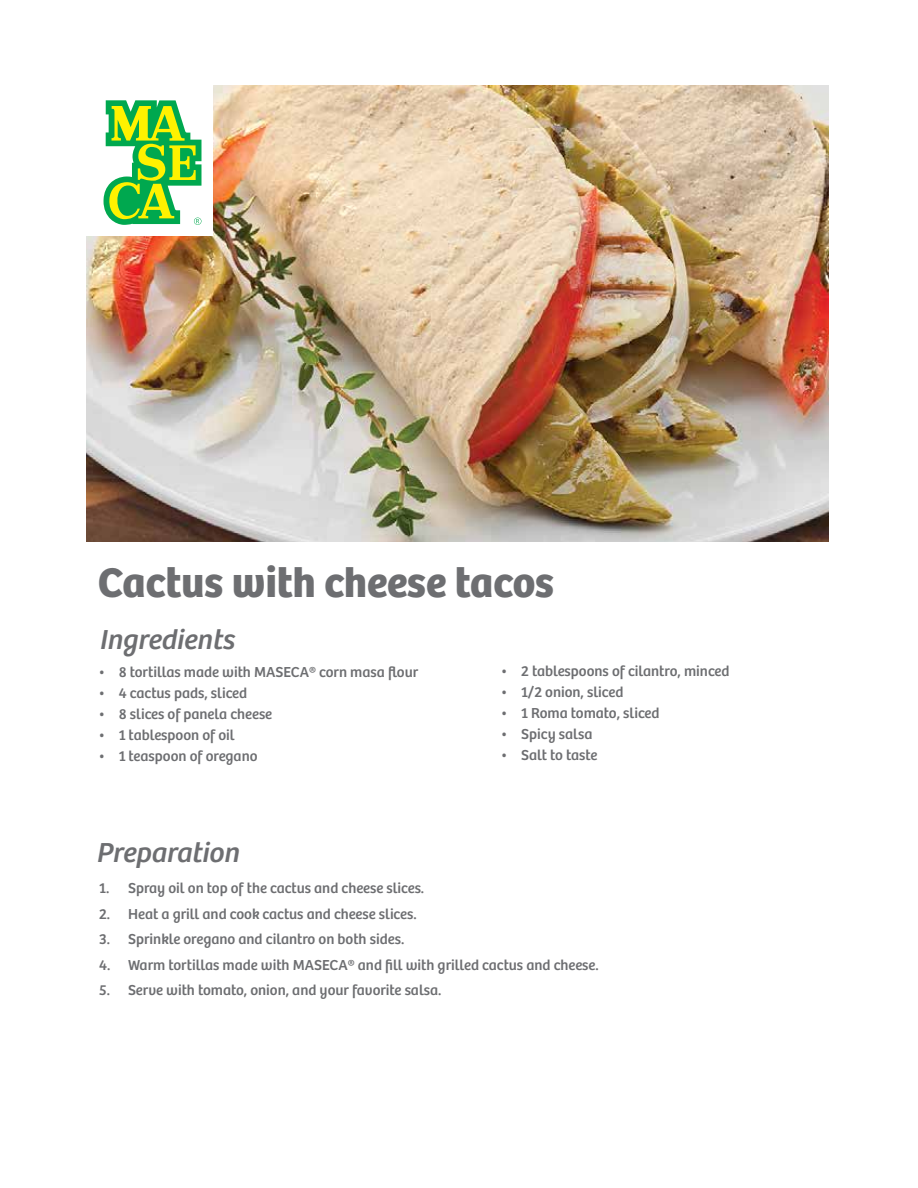
<style>
.page{position:relative;width:918px;height:1188px;background:#fff}
.page>*{position:absolute;margin:0;border:0;box-sizing:border-box;transform-origin:0 0}
.t1{font:700 43.05px "Bree";color:#6d6e71}
.t2{font:italic 28.5px "Bree";color:#6d6e71}
.t3{font:15px "Bree";color:#6d6e71}
</style>
<div class="page">
<img style="left:86px;top:85px;width:742px;height:457px">
<div style="left:86px;top:85px;width:127px;height:151px;background:#fff"></div>
<svg style="left:103px;top:100px;width:99px;height:125px"></svg>
<h1 class="t1" style="left:98px;top:556px;width:458px">Cactus with cheese tacos</h1>
<h2 class="t2" style="left:99px;top:623px;width:136px">Ingredients</h2>
<p class="t3" style="left:98px;top:663px;width:322px">• 8 tortillas made with MASECA® corn masa flour</p>
<p class="t3" style="left:98px;top:684px;width:151px">• 4 cactus pads, sliced</p>
<p class="t3" style="left:98px;top:705px;width:176px">• 8 slices of panela cheese</p>
<p class="t3" style="left:98px;top:726px;width:138px">• 1 tablespoon of oil</p>
<p class="t3" style="left:98px;top:747px;width:161px">• 1 teaspoon of oregano</p>
<h2 class="t2" style="left:96px;top:836px;width:144px">Preparation</h2>
<p class="t3" style="left:501px;top:662px;width:230px">• 2 tablespoons of cilantro, minced</p>
<p class="t3" style="left:501px;top:683px;width:124px">• 1/2 onion, sliced</p>
<p class="t3" style="left:501px;top:704px;width:160px">• 1 Roma tomato, sliced</p>
<p class="t3" style="left:501px;top:725px;width:93px">• Spicy salsa</p>
<p class="t3" style="left:501px;top:746px;width:98px">• Salt to taste</p>
<p class="t3" style="left:99px;top:879px;width:326px">1. Spray oil on top of the cactus and cheese slices.</p>
<p class="t3" style="left:99px;top:905px;width:319px">2. Heat a grill and cook cactus and cheese slices.</p>
<p class="t3" style="left:99px;top:930px;width:307px">3. Sprinkle oregano and cilantro on both sides.</p>
<p class="t3" style="left:99px;top:956px;width:501px">4. Warm tortillas made with MASECA® and fill with grilled cactus and cheese.</p>
<p class="t3" style="left:99px;top:981px;width:344px">5. Serve with tomato, onion, and your favorite salsa.</p>
</div>
